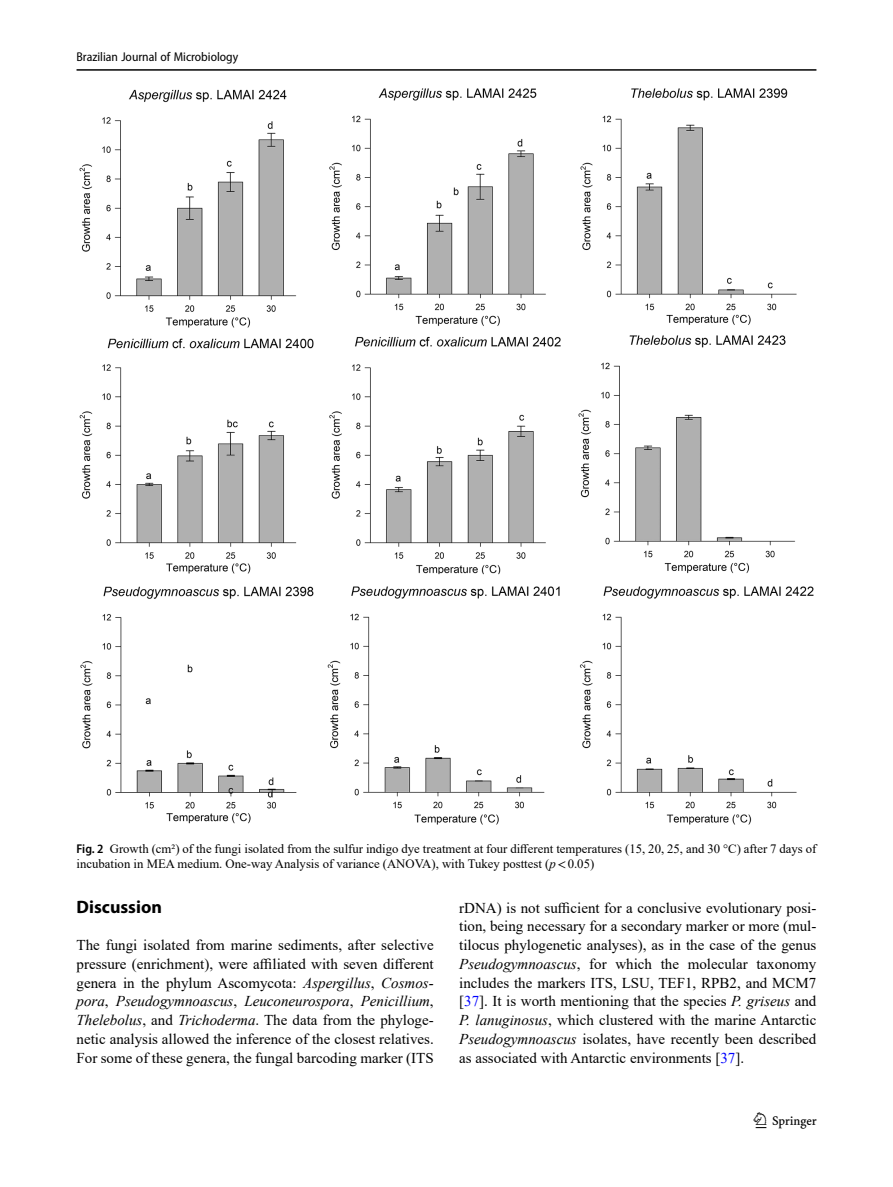
<style>
.page{position:relative;width:893px;height:1187px;background:#fff}
.page>*{position:absolute;margin:0;border:0;box-sizing:border-box;transform-origin:0 0}
.t1{font:22.5px "Springnew";color:#000}
.Head_1{font:700 18px "Myriad Pro";color:#000}
.Body_Text{font:15px/18.8px "Times New Roman";color:#000;text-align:justify}
.Figure_Caption{font:12.75px/15px "Times New Roman";color:#000}
.t2{font:semi-condensed 12.75px "Myriad Pro";color:#000}
.s1{font-family:"Myriad Pro";font-weight:600;font-stretch:semi-condensed}
.s2{font-style:italic}
.s3{font-family:"STIX"}
.s4{color:#00f}
</style>
<div class="page">
<hr style="left:77px;top:69px;width:739px;height:2px;background:#000">
<img style="left:79px;top:88px;width:735px;height:737px">
<p class="t2" style="left:77px;top:49px;width:163px">Brazilian Journal of Microbiology</p>
<p class="Figure_Caption" style="left:77px;top:840px;width:741px"><span class="s1">Fig. 2</span> Growth (cm²) of the fungi isolated from the sulfur indigo dye treatment at four different temperatures (15, 20, 25, and 30 °C) after 7 days of incubation in MEA medium. One-way Analysis of variance (ANOVA), with Tukey posttest (<span class="s2">p</span><span class="s3">&lt;</span>0.05)</p>
<p class="Head_1" style="left:77px;top:894px;width:87px">Discussion</p>
<p class="Body_Text" style="left:77px;top:935px;width:359px">The fungi isolated from marine sediments, after selective pressure (enrichment), were affiliated with seven different genera in the phylum Ascomycota: <span class="s2">Aspergillus</span>, <span class="s2">Cosmos&shy;pora</span>, <span class="s2">Pseudogymnoascus</span>, <span class="s2">Leuconeurospora</span>, <span class="s2">Penicillium</span>, <span class="s2">Thelebolus</span>, and <span class="s2">Trichoderma</span>. The data from the phyloge&shy;netic analysis allowed the inference of the closest relatives.<br>For some of these genera, the fungal barcoding marker (ITS</p>
<p class="Body_Text" style="left:459px;top:897px;width:359px">rDNA) is not sufficient for a conclusive evolutionary posi&shy;tion, being necessary for a secondary marker or more (mul&shy;tilocus phylogenetic analyses), as in the case of the genus <span class="s2">Pseudogymnoascus</span>, for which the molecular taxonomy includes the markers ITS, LSU, TEF1, RPB2, and MCM7 [<span class="s4">37</span>]. It is worth mentioning that the species <span class="s2">P. griseus</span> and <span class="s2">P. lanuginosus</span>, which clustered with the marine Antarctic <span class="s2">Pseudogymnoascus</span> isolates, have recently been described as associated with Antarctic environments [<span class="s4">37</span>].</p>
<h1 class="t1" style="left:756px;top:1107px;width:63px">1 3</h1>
</div>
